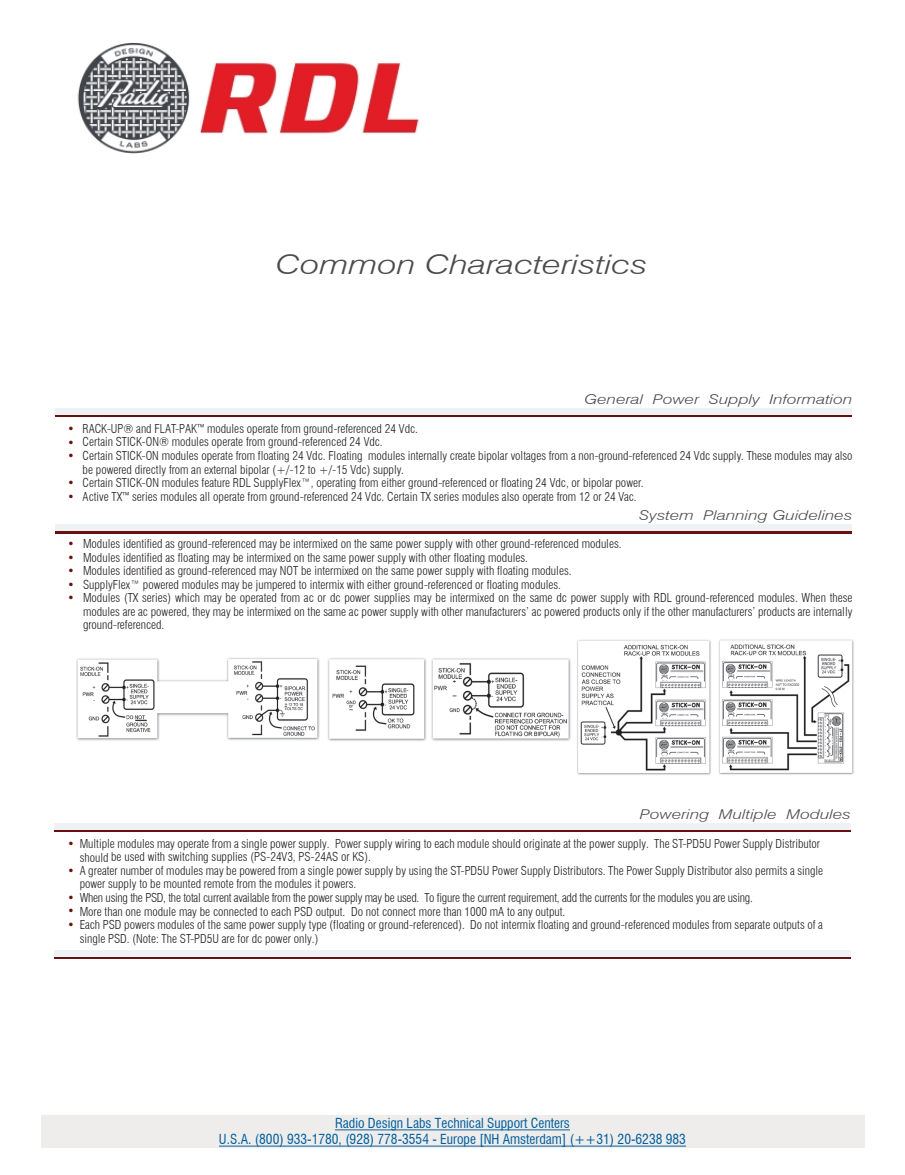
<style>
.page{position:relative;width:905px;height:1175px;background:#fff}
.page>*{position:absolute;margin:0;border:0;box-sizing:border-box;transform-origin:0 0}
.t1{font:italic 300 27px "Swiss 721 BT";color:#4b4c4d;scale:1.3 1}
.t2{font:condensed 13.5px/16.2px "Swiss 721 BT";color:#005d9c;text-align:center}
.t3{font:italic 300 13.5px "Swiss 721 BT";color:#4b4c4d;scale:1.3 1}
.t4{font:300 condensed 12px/13.5px "Swiss 721 BT";color:#231f20}
.t5{font:300 condensed 12px "Swiss 721 BT";letter-spacing:-.02em;color:#231f20}
.t6{font:condensed 12px/13.5px "Swiss 721 BT";color:#68110c;text-align:justify}
.s1{font-weight:400;color:#68110c}
</style>
<div class="page">
<img style="left:76px;top:639px;width:778px;height:136px">
<img style="left:77px;top:43px;width:342px;height:111px">
<div style="left:40px;top:1115px;width:824px;height:32px;background:#eeedec"></div>
<hr style="left:219px;top:1144px;width:467px;height:3px;background:#005d9c">
<hr style="left:335px;top:1129px;width:235px;height:1px;background:#005d9c">
<hr style="left:55px;top:531px;width:797px;height:2px;background:#68110c">
<div style="left:55px;top:524px;width:797px;height:7px;background:#eef2f5"></div>
<hr style="left:55px;top:414px;width:797px;height:3px;background:#68110c">
<div style="left:55px;top:408px;width:797px;height:6px;background:#eef2f5"></div>
<hr style="left:54px;top:829px;width:796px;height:3px;background:#68110c">
<div style="left:54px;top:823px;width:796px;height:6px;background:#eef2f5"></div>
<svg style="left:54px;top:956px;width:796px;height:2px;background:#ab8180"></svg>
<div style="left:54px;top:950px;width:796px;height:6px;background:#eef2f5"></div>
<h1 class="t1" style="left:276px;top:248px;width:287px">Common Characteristics</h1>
<p class="t6" style="left:68px;top:422px;width:9px">• • •</p>
<p class="t6" style="left:68px;top:476px;width:9px">• •</p>
<p class="t6" style="left:68px;top:537px;width:9px">• • • • •</p>
<p class="t3" style="left:584px;top:391px;width:207px">General Power Supply Information</p>
<p class="t4" style="left:83px;top:422px;width:771px">RACK-UP® and FLAT-PAK modules operate from ground-referenced 24 Vdc.<br>Certain STICK-ON® modules operate from ground-referenced 24 Vdc.<br>Certain STICK-ON modules operate from floating 24 Vdc. Floating modules internally create bipolar voltages from a non-ground-referenced 24 Vdc supply. These modules may also be powered directly from an external bipolar (+/-12 to +/-15 Vdc) supply.<br>Certain STICK-ON modules feature RDL SupplyFlex™, operating from either ground-referenced or floating 24 Vdc, or bipolar power.<br>Active TX series modules all operate from ground-referenced 24 Vdc. Certain TX series modules also operate from 12 or 24 Vac.</p>
<p class="t3" style="left:639px;top:507px;width:166px">System Planning Guidelines</p>
<p class="t4" style="left:83px;top:537px;width:771px">Modules identified as ground-referenced may be intermixed on the same power supply with other ground-referenced modules.<br>Modules identified as floating may be intermixed on the same power supply with other floating modules.<br>Modules identified as ground-referenced may NOT be intermixed on the same power supply with floating modules.<br>SupplyFlex™ powered modules may be jumpered to intermix with either ground-referenced or floating modules.<br>Modules (TX series) which may be operated from ac or dc power supplies may be intermixed on the same dc power supply with RDL ground-referenced modules. When these modules are ac powered, they may be intermixed on the same ac power supply with other manufacturers’ ac powered products only if the other manufacturers’ products are internally ground‑referenced.</p>
<p class="t3" style="left:640px;top:805px;width:164px">Powering Multiple Modules</p>
<p class="t4" style="left:68px;top:837px;width:754px"><span class="s1">•</span> Multiple modules may operate from a single power supply. Power supply wiring to each module should originate at the power supply. The ST-PD5U Power Supply Distributor</p>
<p class="t4" style="left:68px;top:863px;width:757px"><span class="s1">•</span> A greater number of modules may be powered from a single power supply by using the ST-PD5U Power Supply Distributors. The Power Supply Distributor also permits a single</p>
<p class="t5" style="left:68px;top:890px;width:686px"><span class="s1">•</span> When using the PSD, the total current available from the power supply may be used. To figure the current requirement, add the currents for the modules you are using.</p>
<p class="t4" style="left:68px;top:904px;width:499px"><span class="s1">•</span> More than one module may be connected to each PSD output. Do not connect more than 1000 mA to any output.</p>
<p class="t4" style="left:68px;top:918px;width:756px"><span class="s1">•</span> Each PSD powers modules of the same power supply type (floating or ground-referenced). Do not intermix floating and ground-referenced modules from separate outputs of a</p>
<p class="t4" style="left:80px;top:850px;width:293px">should be used with switching supplies (PS-24V3, PS-24AS or KS).</p>
<p class="t4" style="left:80px;top:877px;width:278px">power supply to be mounted remote from the modules it powers.</p>
<p class="t4" style="left:80px;top:931px;width:240px">single PSD. (Note: The ST-PD5U are for dc power only.)</p>
<p class="t2" style="left:219px;top:1114px;width:468px">Radio Design Labs Technical Support Centers<br>U.S.A. (800) 933-1780, (928) 778-3554 - Europe [NH Amsterdam] (++31) 20-6238 983</p>
</div>
